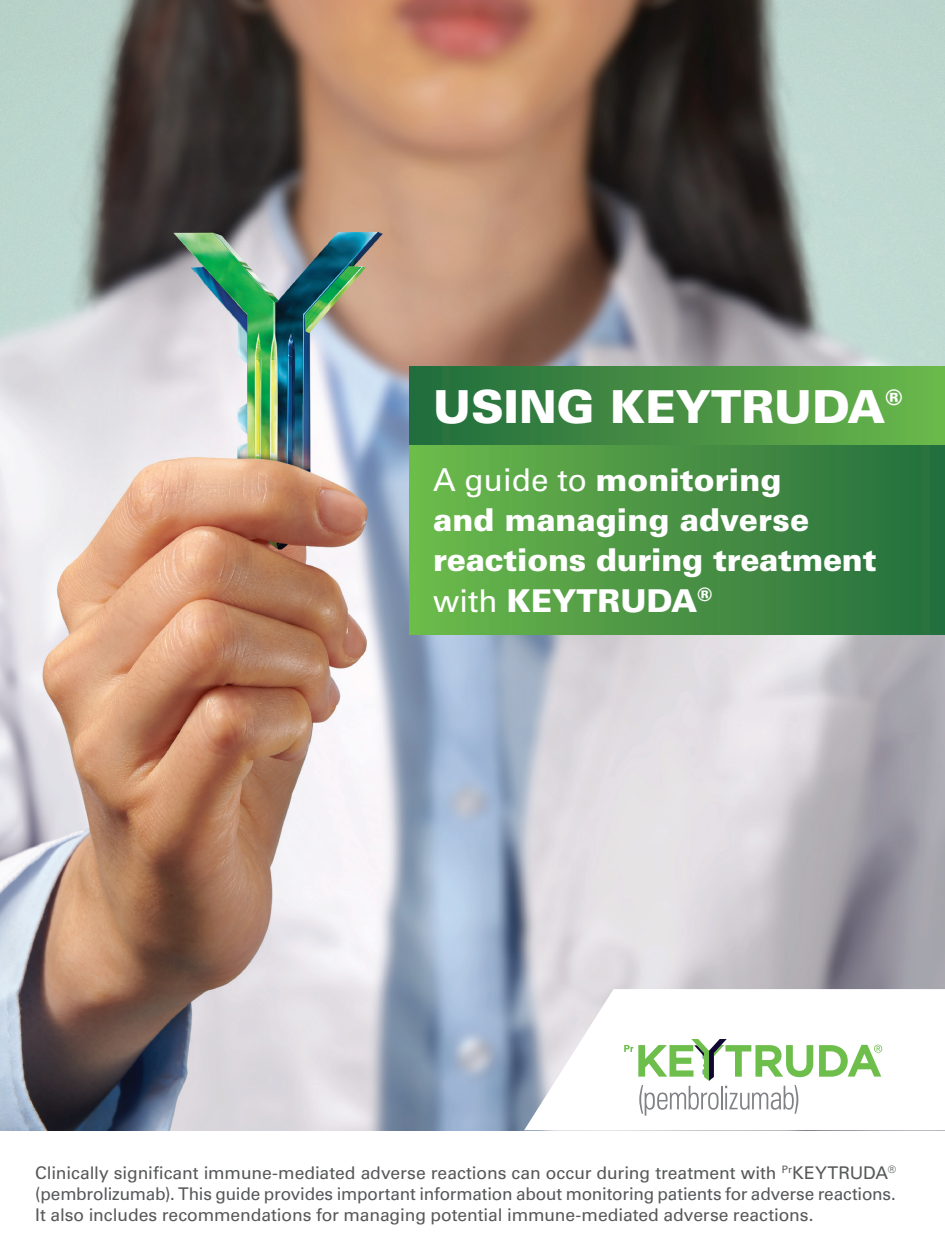
<style>
.page{position:relative;width:945px;height:1260px;background:#fff}
.page>*{position:absolute;margin:0;border:0;box-sizing:border-box;transform-origin:0 0}
.t1{font:900 45.5px "Univers LT Std";color:#fff}
.t2{font:900 31.5px/40.2px "Univers LT Std";color:#fff}
.t3{font:17.5px/21px "Univers LT Std";letter-spacing:-.005em;color:#57585a;text-align:justify}
.s1{font-weight:400}
</style>
<div class="page">
<img style="left:0;top:0;width:945px;height:1130px">
<svg style="left:524px;top:989px;width:421px;height:141px"></svg>
<svg style="left:624px;top:1039px;width:189px;height:77px"></svg>
<svg style="left:819px;top:1045px;width:63px;height:32px"></svg>
<div style="left:410px;top:367px;width:535px;height:78px;background:linear-gradient(to right,#226b3d,#6bb74b)"></div>
<div style="left:410px;top:445px;width:535px;height:189px;background:linear-gradient(to right,#6dba4b,#246d3d)"></div>
<h1 class="t1" style="left:433px;top:378px;width:471px">USING KEYTRUDA<sup>®</sup></h1>
<h2 class="t2" style="left:433px;top:459px;width:445px"><span class="s1">A guide to</span> monitoring<br>and managing adverse reactions during treatment <span class="s1">with</span> KEYTRUDA<sup>®</sup></h2>
<p class="t3" style="left:35px;top:1162px;width:862px">Clinically significant immune-mediated adverse reactions can occur during treatment with <sup>Pr</sup>KEYTRUDA<sup>® </sup>(pembrolizumab). This guide provides important information about monitoring patients for adverse reactions.<br>It also includes recommendations for managing potential immune-mediated adverse reactions.</p>
</div>
